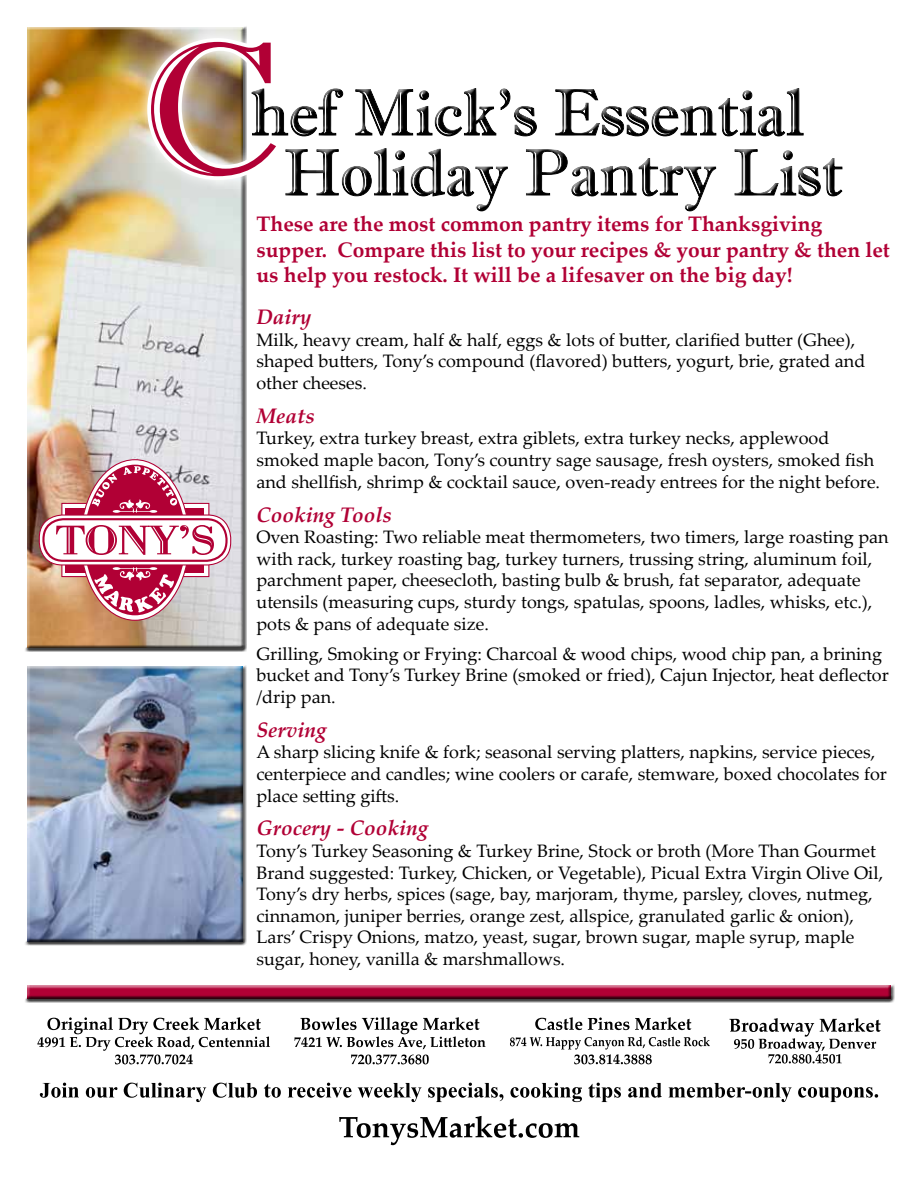
<style>
.page{position:relative;width:918px;height:1188px;background:#fff}
.page>*{position:absolute;margin:0;border:0;box-sizing:border-box;transform-origin:0 0}
.t1{font:187.5px "Imprint MT Shadow";color:#b10035}
.t2{font:66px/60px "Imprint MT Shadow";color:#000;text-align:center}
.t3{font:700 21px/25.2px "Palatino Linotype";color:#b10035}
.t4{font:italic 700 21px "Palatino Linotype";color:#b10035}
.t5{font:18px/21.6px "Palatino Linotype";color:#000}
</style>
<div class="page">
<svg style="left:339px;top:1116px;width:240px;height:29px"></svg>
<svg style="left:40px;top:1083px;width:838px;height:19px"></svg>
<svg style="left:37px;top:1017px;width:233px;height:47px"></svg>
<svg style="left:295px;top:1017px;width:191px;height:32px"></svg>
<svg style="left:351px;top:1055px;width:78px;height:9px"></svg>
<svg style="left:730px;top:1018px;width:151px;height:46px"></svg>
<svg style="left:535px;top:1017px;width:156px;height:13px"></svg>
<svg style="left:510px;top:1037px;width:200px;height:27px"></svg>
<div style="left:24px;top:983px;width:871px;height:20px;background:#000;opacity:.75"></div>
<div style="left:24px;top:25px;width:223px;height:627px;background:#000;opacity:.75"></div>
<svg style="left:135px;top:25px;width:8px;height:167px"></svg>
<svg style="left:63px;top:505px;width:144px;height:70px"></svg>
<div style="left:61px;top:503px;width:148px;height:74px;border:1px solid #b10035"></div>
<div style="left:66px;top:508px;width:138px;height:64px;background:#b10035"></div>
<svg style="left:81px;top:460px;width:108px;height:160px"></svg>
<div style="left:84px;top:465px;width:102px;height:150px;background:#b10035;border-radius:50%"></div>
<div style="left:39px;top:515px;width:192px;height:50px;background:#fff;border-radius:23px"></div>
<div style="left:39px;top:514px;width:192px;height:52px;border:1px solid #b10035;border-radius:23px"></div>
<div style="left:42px;top:518px;width:186px;height:44px;border:2px solid #b10035;border-radius:20px"></div>
<svg style="left:56px;top:525px;width:158px;height:30px"></svg>
<svg style="left:92px;top:466px;width:85px;height:47px"></svg>
<svg style="left:94px;top:567px;width:80px;height:45px"></svg>
<svg style="left:143px;top:25px;width:104px;height:187px"></svg>
<div style="left:245px;top:81px;width:603px;height:133px;background:#fff"></div>
<div style="left:246px;top:84px;width:604px;height:130px;background:#000;opacity:.75"></div>
<div style="left:24px;top:665px;width:223px;height:280px;background:#000;opacity:.75"></div>
<h1 class="t1" style="left:143px;top:-1px;width:138px">C</h1>
<h2 class="t2" style="left:251px;top:83px;width:594px">hef Mick’s Essential<br>Holiday Pantry List</h2>
<p class="t3" style="left:256px;top:211px;width:635px">These are the most common pantry items for Thanksgiving supper. Compare this list to your recipes &amp; your pantry &amp; then let us help you restock. It will be a lifesaver on the big day!</p>
<p class="t4" style="left:256px;top:302px;width:56px">Dairy</p>
<p class="t5" style="left:256px;top:328px;width:610px">Milk, heavy cream, half &amp; half, eggs &amp; lots of butter, clarified butter (Ghee), shaped butters, Tony’s compound (flavored) butters, yogurt, brie, grated and other cheeses.</p>
<p class="t4" style="left:256px;top:401px;width:60px">Meats</p>
<p class="t5" style="left:256px;top:427px;width:625px">Turkey, extra turkey breast, extra giblets, extra turkey necks, applewood smoked maple bacon, Tony’s country sage sausage, fresh oysters, smoked fish and shellfish, shrimp &amp; cocktail sauce, oven-ready entrees for the night before.</p>
<p class="t4" style="left:256px;top:499px;width:137px">Cooking Tools</p>
<p class="t5" style="left:256px;top:525px;width:634px">Oven Roasting: Two reliable meat thermometers, two timers, large roasting pan with rack, turkey roasting bag, turkey turners, trussing string, aluminum foil, parchment paper, cheesecloth, basting bulb &amp; brush, fat separator, adequate utensils (measuring cups, sturdy tongs, spatulas, spoons, ladles, whisks, etc.), pots &amp; pans of adequate size.</p>
<p class="t5" style="left:256px;top:642px;width:634px">Grilling, Smoking or Frying: Charcoal &amp; wood chips, wood chip pan, a brining bucket and Tony’s Turkey Brine (smoked or fried), Cajun Injector, heat deflector /drip pan.</p>
<p class="t4" style="left:256px;top:715px;width:72px">Serving</p>
<p class="t5" style="left:256px;top:741px;width:632px">A sharp slicing knife &amp; fork; seasonal serving platters, napkins, service pieces, centerpiece and candles; wine coolers or carafe, stemware, boxed chocolates for place setting gifts.</p>
<p class="t4" style="left:256px;top:813px;width:173px">Grocery - Cooking</p>
<p class="t5" style="left:256px;top:839px;width:628px">Tony’s Turkey Seasoning &amp; Turkey Brine, Stock or broth (More Than Gourmet Brand suggested: Turkey, Chicken, or Vegetable), Picual Extra Virgin Olive Oil, Tony’s dry herbs, spices (sage, bay, marjoram, thyme, parsley, cloves, nutmeg, cinnamon, juniper berries, orange zest, allspice, granulated garlic &amp; onion), Lars’ Crispy Onions, matzo, yeast, sugar, brown sugar, maple syrup, maple sugar, honey, vanilla &amp; marshmallows.</p>
</div>
